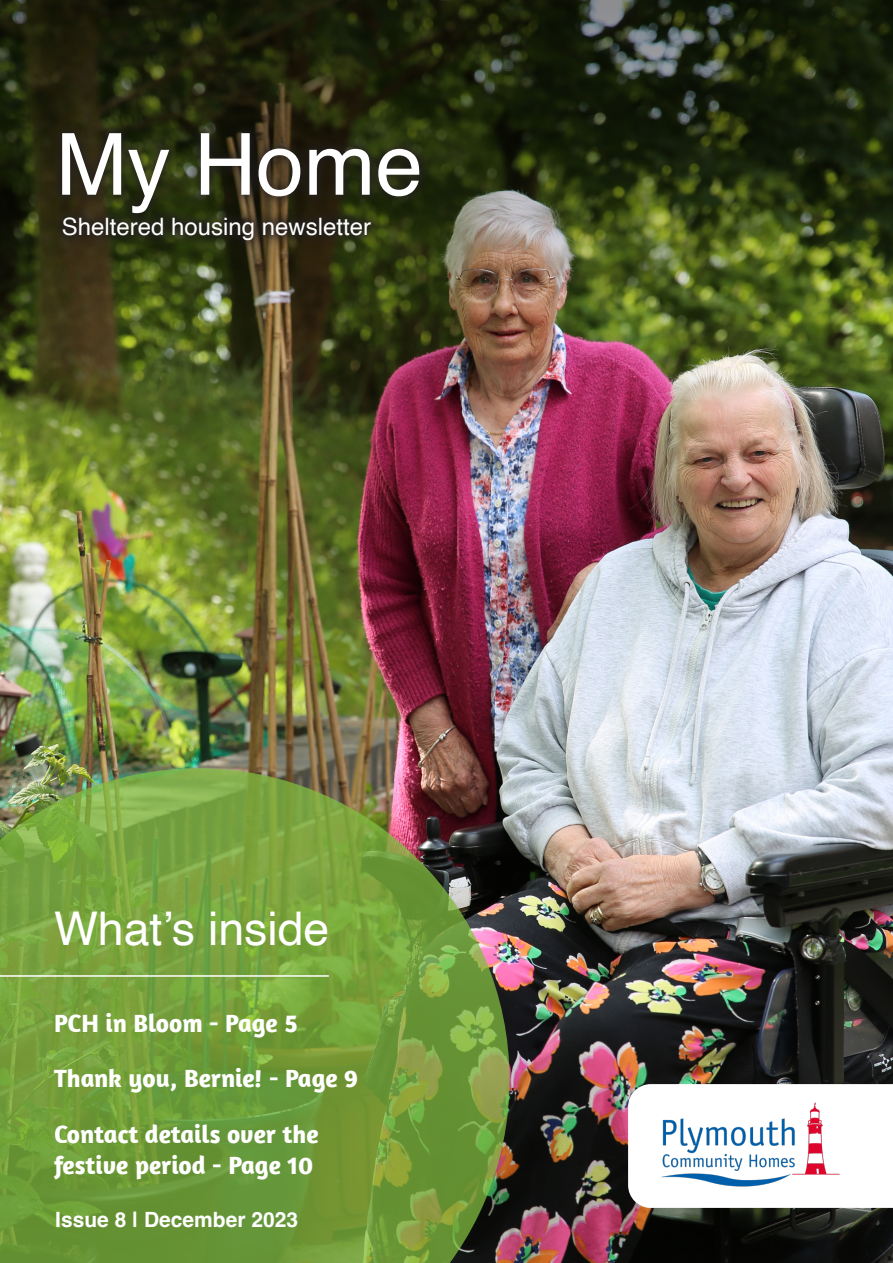
<style>
.page{position:relative;width:893px;height:1263px;background:#fff}
.page>*{position:absolute;margin:0;border:0;box-sizing:border-box;transform-origin:0 0}
.t1{font:85.8px "Helvetica";color:#fff}
.t2{font:46.5px "Helvetica";color:#fff}
.t3{font:700 25.5px/30.6px "Amaranth";color:#fff}
.t4{font:24px "Helvetica";color:#fff}
.t5{font:700 21px "Helvetica";color:#fff}
</style>
<div class="page">
<img style="left:0;top:396px;width:893px;height:867px">
<svg style="left:0;top:768px;width:509px;height:495px;background:#72963d"></svg>
<img style="left:0;top:0;width:893px;height:396px">
<div style="left:51px;top:121px;width:380px;height:131px;background:#231f20;opacity:.7"></div>
<svg style="left:628px;top:1084px;width:265px;height:124px"></svg>
<img style="left:640px;top:1094px;width:211px;height:104px">
<hr style="left:0;top:975px;width:329px;height:2px;background:#fff">
<p class="t1" style="left:56px;top:98px;width:369px">My Home</p>
<p class="t4" style="left:62px;top:208px;width:311px">Sheltered housing newsletter</p>
<p class="t2" style="left:54px;top:893px;width:277px">What’s inside</p>
<p class="t3" style="left:54px;top:1007px;width:245px">PCH in Bloom - Page 5</p>
<p class="t3" style="left:54px;top:1063px;width:306px">Thank you, Bernie! - Page 9</p>
<p class="t3" style="left:54px;top:1118px;width:266px">Contact details over the festive period - Page 10</p>
<p class="t5" style="left:55px;top:1206px;width:244px">Issue 8 | December 2023</p>
</div>
